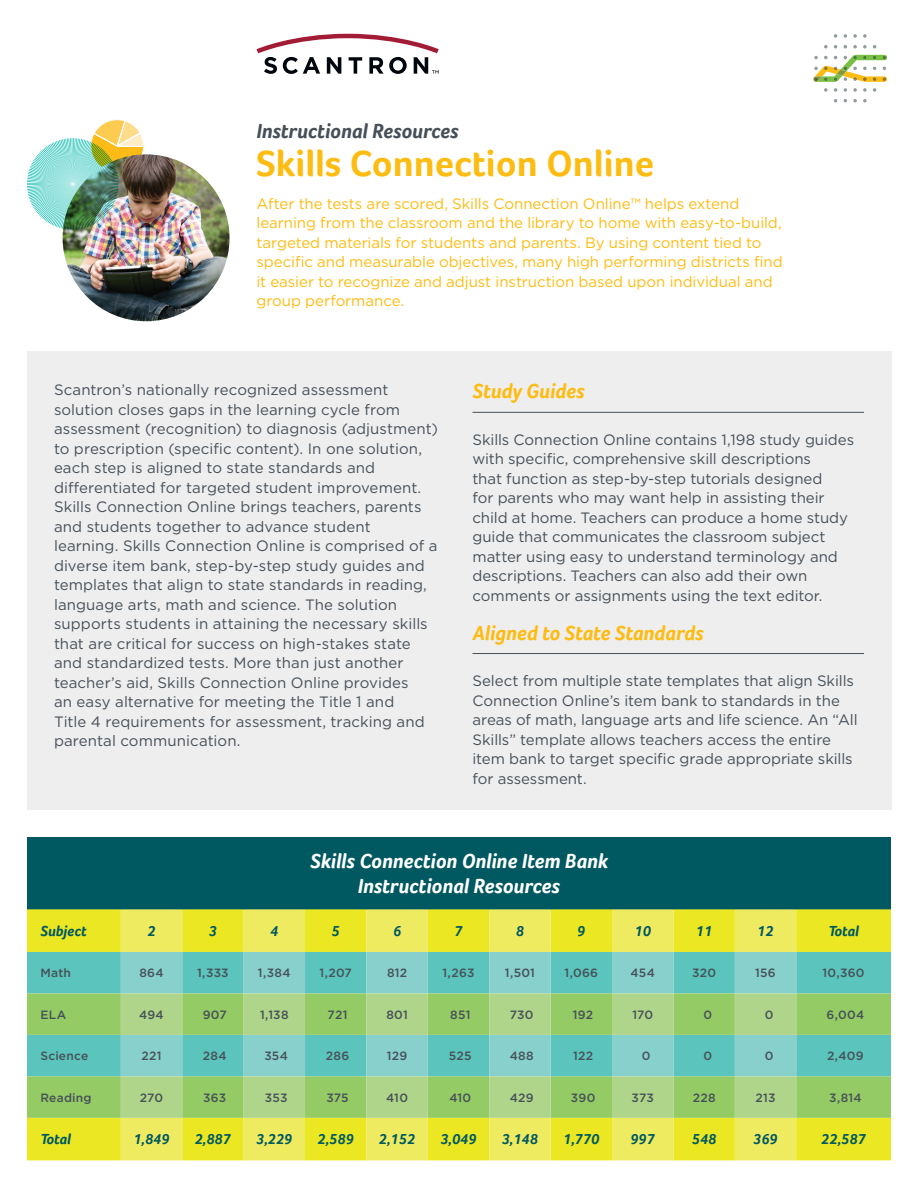
<style>
.page{position:relative;width:918px;height:1188px;background:#fff}
.page>*{position:absolute;margin:0;border:0;box-sizing:border-box;transform-origin:0 0}
.Page_TItle{font:700 37.5px "Foco";color:#fdbc12}
.Table_Header{font:italic 700 21px "Foco";color:#fff}
.Body_Head_1_-_Underl{font:italic 700 21px "Foco";letter-spacing:-.005em;color:#fdbc12}
.Page_Subtitle{font:italic 700 21px "Foco";letter-spacing:-.005em;color:#475058}
.Body{font:15px/19.5px "Gotham";color:#475058}
.Intro{font:15px/19.5px "Gotham";letter-spacing:-.005em;color:#fdbc12}
.Table_First_Last_Row{font:italic 700 15px "Foco";color:#005861}
.Table_Body{font:500 12px "Gotham";letter-spacing:.02em;color:#475058}
</style>
<div class="page">
<div style="left:27px;top:351px;width:865px;height:459px;background:#eeeeef"></div>
<img style="left:63px;top:154px;width:167px;height:167px;border-radius:83px">
<img style="left:27px;top:119px;width:119px;height:111px">
<svg style="left:257px;top:34px;width:182px;height:40px"></svg>
<svg style="left:824px;top:45px;width:4px;height:4px"></svg>
<svg style="left:824px;top:88px;width:4px;height:4px"></svg>
<svg style="left:834px;top:34px;width:3px;height:4px"></svg>
<svg style="left:834px;top:45px;width:3px;height:4px"></svg>
<svg style="left:834px;top:88px;width:3px;height:4px"></svg>
<svg style="left:834px;top:99px;width:3px;height:4px"></svg>
<svg style="left:844px;top:34px;width:3px;height:4px"></svg>
<svg style="left:844px;top:45px;width:3px;height:4px"></svg>
<svg style="left:844px;top:88px;width:3px;height:4px"></svg>
<svg style="left:844px;top:99px;width:3px;height:4px"></svg>
<svg style="left:853px;top:34px;width:4px;height:4px"></svg>
<svg style="left:853px;top:45px;width:4px;height:4px"></svg>
<svg style="left:853px;top:88px;width:4px;height:4px"></svg>
<svg style="left:853px;top:99px;width:4px;height:4px"></svg>
<svg style="left:863px;top:34px;width:4px;height:4px"></svg>
<svg style="left:863px;top:45px;width:4px;height:4px"></svg>
<svg style="left:863px;top:88px;width:4px;height:4px"></svg>
<svg style="left:863px;top:99px;width:4px;height:4px"></svg>
<svg style="left:873px;top:45px;width:3px;height:4px"></svg>
<svg style="left:873px;top:88px;width:3px;height:4px"></svg>
<svg style="left:813px;top:55px;width:74px;height:27px"></svg>
<hr style="left:472px;top:412px;width:392px;height:1px;background:#475058">
<hr style="left:472px;top:653px;width:392px;height:1px;background:#475058">
<div style="left:27px;top:837px;width:864px;height:72px;background:#005861"></div>
<div style="left:27px;top:909px;width:864px;height:251px;background:#ebe823"></div>
<svg style="left:121px;top:909px;width:675px;height:251px;background:#ece944"></svg>
<div style="left:27px;top:952px;width:864px;height:41px;background:#5ac4bd"></div>
<svg style="left:121px;top:952px;width:675px;height:41px;background:#73cac5"></svg>
<svg style="left:27px;top:993px;width:864px;height:125px;background:#81c982"></svg>
<svg style="left:121px;top:993px;width:675px;height:125px;background:#93ce92"></svg>
<p class="Page_Subtitle" style="left:256px;top:119px;width:204px">Instructional Resources</p>
<p class="Page_TItle" style="left:256px;top:141px;width:399px">Skills Connection Online</p>
<p class="Intro" style="left:256px;top:193px;width:528px">After the tests are scored, Skills Connection Online™ helps extend learning from the classroom and the library to home with easy-to-build, targeted materials for students and parents. By using content tied to specific and measurable objectives, many high performing districts find it easier to recognize and adjust instruction based upon individual and group performance.</p>
<p class="Body" style="left:54px;top:380px;width:385px">Scantron’s nationally recognized assessment solution closes gaps in the learning cycle from assessment (recognition) to diagnosis (adjustment) to prescription (specific content). In one solution, each step is aligned to state standards and differentiated for targeted student improvement.<br>Skills Connection Online brings teachers, parents and students together to advance student learning. Skills Connection Online is comprised of a diverse item bank, step-by-step study guides and templates that align to state standards in reading, language arts, math and science. The solution supports students in attaining the necessary skills that are critical for success on high-stakes state and standardized tests. More than just another teacher’s aid, Skills Connection Online provides<br>an easy alternative for meeting the Title 1 and<br>Title 4 requirements for assessment, tracking and parental communication.</p>
<p class="Body_Head_1_-_Underl" style="left:472px;top:379px;width:114px">Study Guides</p>
<p class="Body" style="left:472px;top:430px;width:383px">Skills Connection Online contains 1,198 study guides with specific, comprehensive skill descriptions<br>that function as step-by-step tutorials designed<br>for parents who may want help in assisting their child at home. Teachers can produce a home study guide that communicates the classroom subject matter using easy to understand terminology and descriptions. Teachers can also add their own comments or assignments using the text editor.</p>
<p class="Body_Head_1_-_Underl" style="left:472px;top:620px;width:233px">Aligned to State Standards</p>
<p class="Body" style="left:472px;top:671px;width:387px">Select from multiple state templates that align Skills Connection Online’s item bank to standards in the areas of math, language arts and life science. An “All Skills” template allows teachers access the entire item bank to target specific grade appropriate skills for assessment.</p>
<p class="Table_Header" style="left:310px;top:849px;width:299px">Skills Connection Online Item Bank</p>
<p class="Table_Header" style="left:358px;top:874px;width:204px">Instructional Resources</p>
<p class="Table_First_Last_Row" style="left:40px;top:922px;width:48px">Subject</p>
<p class="Table_First_Last_Row" style="left:147px;top:922px;width:10px">2</p>
<p class="Table_First_Last_Row" style="left:209px;top:922px;width:10px">3</p>
<p class="Table_First_Last_Row" style="left:270px;top:922px;width:10px">4</p>
<p class="Table_First_Last_Row" style="left:332px;top:922px;width:10px">5</p>
<p class="Table_First_Last_Row" style="left:393px;top:922px;width:10px">6</p>
<p class="Table_First_Last_Row" style="left:454px;top:922px;width:10px">7</p>
<p class="Table_First_Last_Row" style="left:516px;top:922px;width:10px">8</p>
<p class="Table_First_Last_Row" style="left:577px;top:922px;width:10px">9</p>
<p class="Table_First_Last_Row" style="left:635px;top:922px;width:18px">10</p>
<p class="Table_First_Last_Row" style="left:696px;top:922px;width:18px">11</p>
<p class="Table_First_Last_Row" style="left:757px;top:922px;width:18px">12</p>
<p class="Table_First_Last_Row" style="left:828px;top:922px;width:32px">Total</p>
<p class="Table_Body" style="left:40px;top:965px;width:32px">Math</p>
<p class="Table_Body" style="left:139px;top:965px;width:26px">864</p>
<p class="Table_Body" style="left:197px;top:965px;width:33px">1,333</p>
<p class="Table_Body" style="left:258px;top:965px;width:34px">1,384</p>
<p class="Table_Body" style="left:320px;top:965px;width:34px">1,207</p>
<p class="Table_Body" style="left:387px;top:965px;width:22px">812</p>
<p class="Table_Body" style="left:442px;top:965px;width:34px">1,263</p>
<p class="Table_Body" style="left:505px;top:965px;width:32px">1,501</p>
<p class="Table_Body" style="left:565px;top:965px;width:35px">1,066</p>
<p class="Table_Body" style="left:631px;top:965px;width:26px">454</p>
<p class="Table_Body" style="left:692px;top:965px;width:25px">320</p>
<p class="Table_Body" style="left:755px;top:965px;width:22px">156</p>
<p class="Table_Body" style="left:823px;top:965px;width:44px">10,360</p>
<p class="Table_Body" style="left:40px;top:1007px;width:27px">ELA</p>
<p class="Table_Body" style="left:139px;top:1007px;width:26px">494</p>
<p class="Table_Body" style="left:203px;top:1007px;width:26px">907</p>
<p class="Table_Body" style="left:260px;top:1007px;width:30px">1,138</p>
<p class="Table_Body" style="left:328px;top:1007px;width:21px">721</p>
<p class="Table_Body" style="left:386px;top:1007px;width:23px">801</p>
<p class="Table_Body" style="left:450px;top:1007px;width:22px">851</p>
<p class="Table_Body" style="left:510px;top:1007px;width:25px">730</p>
<p class="Table_Body" style="left:573px;top:1007px;width:22px">192</p>
<p class="Table_Body" style="left:632px;top:1007px;width:22px">170</p>
<p class="Table_Body" style="left:703px;top:1007px;width:10px">0</p>
<p class="Table_Body" style="left:765px;top:1007px;width:10px">0</p>
<p class="Table_Body" style="left:827px;top:1007px;width:39px">6,004</p>
<p class="Table_Body" style="left:40px;top:1048px;width:49px">Science</p>
<p class="Table_Body" style="left:142px;top:1048px;width:21px">221</p>
<p class="Table_Body" style="left:203px;top:1048px;width:25px">284</p>
<p class="Table_Body" style="left:264px;top:1048px;width:25px">354</p>
<p class="Table_Body" style="left:326px;top:1048px;width:25px">286</p>
<p class="Table_Body" style="left:387px;top:1048px;width:22px">129</p>
<p class="Table_Body" style="left:449px;top:1048px;width:24px">525</p>
<p class="Table_Body" style="left:510px;top:1048px;width:26px">488</p>
<p class="Table_Body" style="left:573px;top:1048px;width:21px">122</p>
<p class="Table_Body" style="left:642px;top:1048px;width:10px">0</p>
<p class="Table_Body" style="left:703px;top:1048px;width:10px">0</p>
<p class="Table_Body" style="left:765px;top:1048px;width:10px">0</p>
<p class="Table_Body" style="left:827px;top:1048px;width:38px">2,409</p>
<p class="Table_Body" style="left:40px;top:1090px;width:53px">Reading</p>
<p class="Table_Body" style="left:140px;top:1090px;width:25px">270</p>
<p class="Table_Body" style="left:203px;top:1090px;width:25px">363</p>
<p class="Table_Body" style="left:265px;top:1090px;width:24px">353</p>
<p class="Table_Body" style="left:326px;top:1090px;width:24px">375</p>
<p class="Table_Body" style="left:386px;top:1090px;width:23px">410</p>
<p class="Table_Body" style="left:449px;top:1090px;width:23px">410</p>
<p class="Table_Body" style="left:510px;top:1090px;width:25px">429</p>
<p class="Table_Body" style="left:571px;top:1090px;width:26px">390</p>
<p class="Table_Body" style="left:632px;top:1090px;width:24px">373</p>
<p class="Table_Body" style="left:693px;top:1090px;width:24px">228</p>
<p class="Table_Body" style="left:756px;top:1090px;width:21px">213</p>
<p class="Table_Body" style="left:829px;top:1090px;width:34px">3,814</p>
<p class="Table_First_Last_Row" style="left:40px;top:1130px;width:32px">Total</p>
<p class="Table_First_Last_Row" style="left:133px;top:1130px;width:38px">1,849</p>
<p class="Table_First_Last_Row" style="left:195px;top:1130px;width:38px">2,887</p>
<p class="Table_First_Last_Row" style="left:256px;top:1130px;width:38px">3,229</p>
<p class="Table_First_Last_Row" style="left:318px;top:1130px;width:38px">2,589</p>
<p class="Table_First_Last_Row" style="left:379px;top:1130px;width:38px">2,152</p>
<p class="Table_First_Last_Row" style="left:440px;top:1130px;width:38px">3,049</p>
<p class="Table_First_Last_Row" style="left:502px;top:1130px;width:38px">3,148</p>
<p class="Table_First_Last_Row" style="left:563px;top:1130px;width:38px">1,770</p>
<p class="Table_First_Last_Row" style="left:630px;top:1130px;width:26px">997</p>
<p class="Table_First_Last_Row" style="left:692px;top:1130px;width:26px">548</p>
<p class="Table_First_Last_Row" style="left:753px;top:1130px;width:26px">369</p>
<p class="Table_First_Last_Row" style="left:821px;top:1130px;width:46px">22,587</p>
</div>
